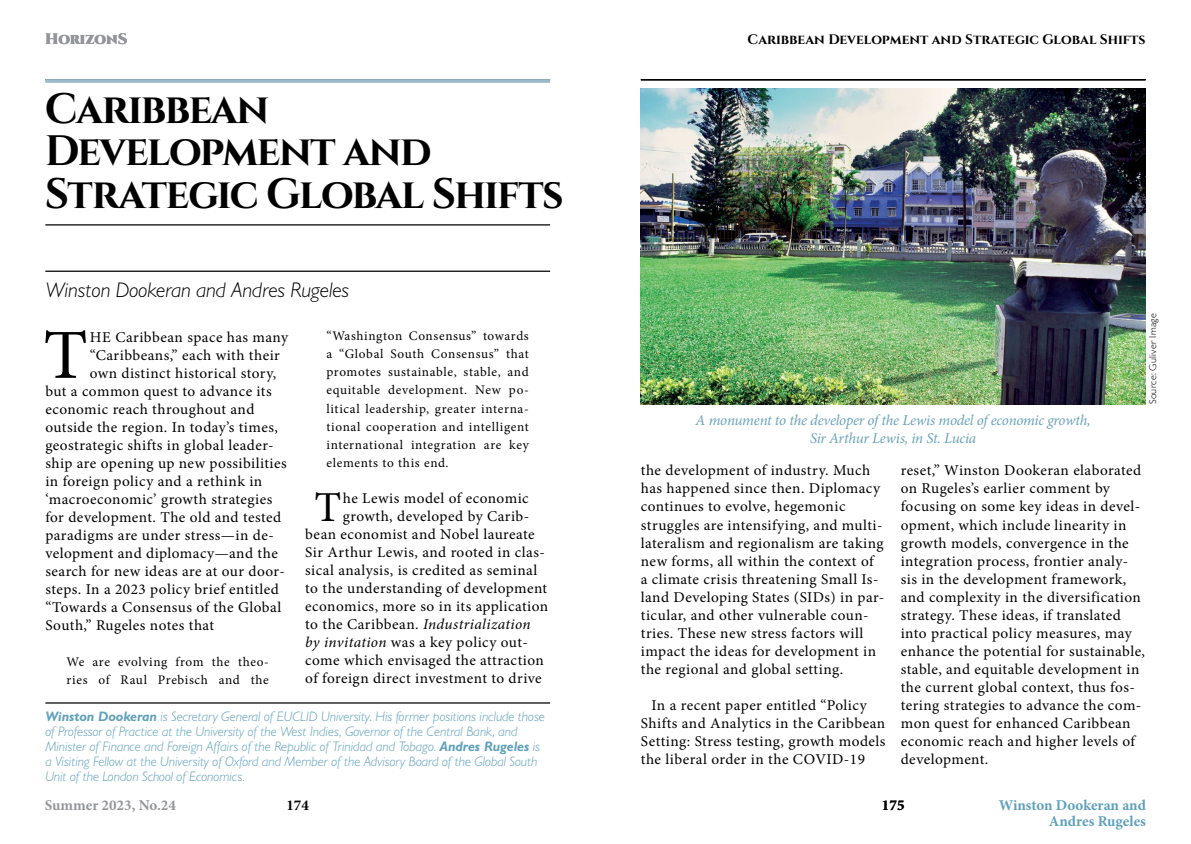
<style>
.page{position:relative;width:1191px;height:844px;background:#fff}
.page>*{position:absolute;margin:0;border:0;box-sizing:border-box;transform-origin:0 0}
.t1{font:70.38px "Minion Pro";color:#000}
.t2{font:42.75px "Minion Pro";color:#000}
.t3{font:700 42.5px/42.5px "Cinzel";letter-spacing:-.035em;color:#000}
.t4{font:italic 300 21.25px "Gill Sans";color:#000}
.t5{font:15px/18px "Minion Pro";letter-spacing:.03em;color:#000}
.t6{font:italic 15px/18px "Minion Pro";letter-spacing:-.015em;color:#6ba3ba;text-align:center}
.t7{font:italic 15px "Minion Pro";letter-spacing:.02em;color:#000}
.t8{font:700 15px/16.2px "Minion Pro";color:#5fa0bb;text-align:right}
.t9{font:700 15px "Minion Pro";color:#939598}
.t10{font:900 15px "Cinzel";color:#939598}
.t11{font:700 15px "Minion Pro";color:#000}
.t12{font:italic 300 13.75px/15px "Gill Sans";color:#5fa0bb}
.t13{font:700 13.75px "Cinzel";color:#000}
.t14{font:13.12px/18px "Minion Pro";letter-spacing:.045em;color:#000}
.t15{font:300 10px "Gill Sans";letter-spacing:.03em;color:#000}
.s1{font-style:italic}
.s2{font-style:normal}
.s3{font-weight:700}
</style>
<div class="page">
<svg style="left:45px;top:79px;width:505px;height:4px;background:#9cb9c7"></svg>
<hr style="left:45px;top:224px;width:505px;height:1px;background:#000">
<hr style="left:45px;top:270px;width:505px;height:2px;background:#000">
<hr style="left:45px;top:702px;width:505px;height:1px;background:#000">
<img style="left:641px;top:89px;width:504px;height:315px">
<hr style="left:641px;top:79px;width:504px;height:1px;background:#000">
<p class="t10" style="left:45px;top:30px;width:84px">HorizonS</p>
<h3 class="t3" style="left:45px;top:89px;width:520px">Caribbean<br>Development and<br>Strategic Global Shifts</h3>
<h3 class="t4" style="left:45px;top:277px;width:305px">Winston Dookeran and Andres Rugeles</h3>
<h1 class="t1" style="left:43px;top:308px;width:46px">T</h1>
<p class="t5" style="left:90px;top:328px;width:200px">HE Caribbean space has many</p>
<p class="t14" style="left:326px;top:327px;width:204px;text-align:justify">“Washington Consensus” towards a “Global South Consensus” that promotes sustainable, stable, and equitable development. New po&shy;litical leadership, greater interna&shy;tional cooperation and intelligent international integration are key elements to this end<span class="s1">.</span></p>
<h2 class="t2" style="left:315px;top:478px;width:28px">T</h2>
<p class="t5" style="left:343px;top:488px;width:187px">he Lewis model of economic</p>
<p class="t5" style="left:90px;top:346px;width:192px">“Caribbeans,” each with their</p>
<p class="t5" style="left:90px;top:364px;width:188px">own distinct historical story,</p>
<p class="t5" style="left:45px;top:382px;width:228px">but a common quest to advance its</p>
<p class="t5" style="left:45px;top:400px;width:211px">economic reach throughout and</p>
<p class="t5" style="left:45px;top:418px;width:234px">outside the region. In today’s times,</p>
<p class="t5" style="left:45px;top:436px;width:230px">geostrategic shifts in global leader-</p>
<p class="t5" style="left:45px;top:454px;width:243px">ship are opening up new possibilities</p>
<p class="t5" style="left:45px;top:472px;width:218px">in foreign policy and a rethink in</p>
<p class="t5" style="left:45px;top:490px;width:229px">‘macroeconomic’ growth strategies</p>
<p class="t5" style="left:45px;top:508px;width:237px">for development. The old and tested</p>
<p class="t5" style="left:45px;top:526px;width:230px">paradigms are under stress—in de-</p>
<p class="t5" style="left:45px;top:544px;width:234px">velopment and diplomacy—and the</p>
<p class="t5" style="left:45px;top:562px;width:241px">search for new ideas are at our door-</p>
<p class="t5" style="left:45px;top:580px;width:235px">steps. In a 2023 policy brief entitled</p>
<p class="t5" style="left:45px;top:598px;width:237px">“Towards a Consensus of the Global</p>
<p class="t5" style="left:45px;top:616px;width:170px">South,” Rugeles notes that</p>
<p class="t14" style="left:67px;top:652px;width:204px">We are evolving from the theo&shy;ries of Raul Prebisch and the</p>
<p class="t5" style="left:343px;top:506px;width:188px">growth, developed by Carib-</p>
<p class="t5" style="left:305px;top:524px;width:231px">bean economist and Nobel laureate</p>
<p class="t5" style="left:305px;top:542px;width:241px">Sir Arthur Lewis, and rooted in clas-</p>
<p class="t5" style="left:305px;top:560px;width:234px">sical analysis, is credited as seminal</p>
<p class="t5" style="left:305px;top:578px;width:243px">to the understanding of development</p>
<p class="t5" style="left:305px;top:596px;width:244px">economics, more so in its application</p>
<p class="t7" style="left:305px;top:613px;width:227px"><span class="s2">to the Caribbean.</span> Industrialization</p>
<p class="t5" style="left:305px;top:632px;width:224px"><span class="s1">by invitation</span> was a key policy out-</p>
<p class="t5" style="left:305px;top:650px;width:240px">come which envisaged the attraction</p>
<p class="t5" style="left:305px;top:668px;width:238px">of foreign direct investment to drive</p>
<p class="t12" style="left:45px;top:708px;width:501px"><span class="s3">Winston Dookeran</span> is Secretary General of EUCLID University. His former positions include those of Professor of Practice at the University of the West Indies, Governor of the Central Bank, and Minister of Finance and Foreign Affairs of the Republic of Trinidad and Tobago. <span class="s3">Andres Rugeles</span> is a Visiting Fellow at the University of Oxford and Member of the Advisory Board of the Global South Unit of the London School of Economics.</p>
<p class="t13" style="left:747px;top:31px;width:399px">Caribbean Development and Strategic Global Shifts</p>
<p class="t6" style="left:695px;top:411px;width:397px">A monument to the developer of the Lewis model of economic growth,<br>Sir Arthur Lewis, in St. Lucia</p>
<p class="t15" style="left:1144px;top:404px;width:93px;rotate:-90deg">Source: Guliver Image</p>
<p class="t5" style="left:641px;top:461px;width:245px">the development of industry. Much has happened since then. Diplomacy continues to evolve, hegemonic struggles are intensifying, and multi&shy;lateralism and regionalism are taking new forms, all within the context of<br>a climate crisis threatening Small Is&shy;land Developing States (SIDs) in par&shy;ticular, and other vulnerable coun&shy;tries. These new stress factors will impact the ideas for development in the regional and global setting.</p>
<p class="t5" style="left:641px;top:695px;width:246px;text-indent:11px">In a recent paper entitled “Policy Shifts and Analytics in the Caribbean Setting: Stress testing, growth models the liberal order in the COVID-19</p>
<p class="t5" style="left:900px;top:461px;width:246px">reset,” Winston Dookeran elaborated on Rugeles’s earlier comment by focusing on some key ideas in devel&shy;opment, which include linearity in growth models, convergence in the integration process, frontier analy&shy;sis in the development framework, and complexity in the diversification strategy. These ideas, if translated into practical policy measures, may enhance the potential for sustainable, stable, and equitable development in the current global context, thus fos&shy;tering strategies to advance the com&shy;mon quest for enhanced Caribbean economic reach and higher levels of development.</p>
<p class="t9" style="left:45px;top:794px;width:133px">Summer 2023, No.24</p>
<p class="t11" style="left:882px;top:794px;width:24px">175</p>
<p class="t11" style="left:286px;top:793px;width:24px">174</p>
<p class="t8" style="left:998px;top:796px;width:149px">Winston Dookeran and<br>Andres Rugeles</p>
</div>
